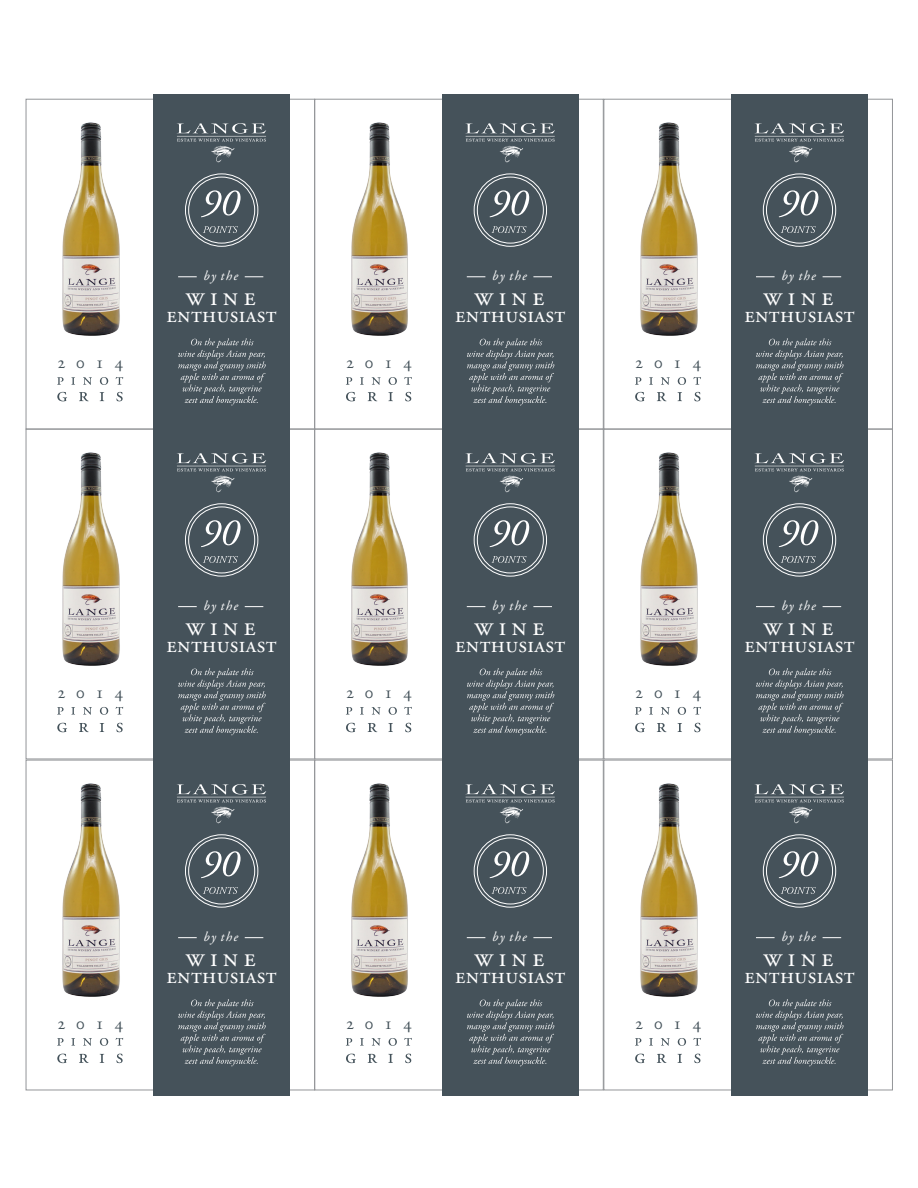
<style>
.page{position:relative;width:918px;height:1188px;background:#fff}
.page>*{position:absolute;margin:0;border:0;box-sizing:border-box;transform-origin:0 0}
.wine___fare_-_wine_n{font:26.7px "Adobe Garamond Pro";letter-spacing:.2em;color:#fff}
.wine___fare_-_wine_n-2{font:23.25px "Adobe Garamond Pro";letter-spacing:.015em;color:#fff}
.wine___fare_-_wine_n-3{font:17.7px "Adobe Garamond Pro";letter-spacing:.595em;color:#44525a}
.wine___fare_-_wine_n-4{font:italic 13.35px "Adobe Garamond Pro";letter-spacing:.1em;color:#fff}
</style>
<div class="page">
<div style="left:314px;top:99px;width:290px;height:330px;border:1px solid #939598"></div>
<div style="left:314px;top:429px;width:290px;height:330px;border:1px solid #939598"></div>
<div style="left:604px;top:99px;width:289px;height:330px;border:1px solid #939598"></div>
<div style="left:604px;top:429px;width:289px;height:330px;border:1px solid #939598"></div>
<div style="left:154px;top:94px;width:136px;height:340px;background:#45525a"></div>
<div style="left:154px;top:424px;width:136px;height:340px;background:#45525a"></div>
<div style="left:442px;top:94px;width:136px;height:340px;background:#45525a"></div>
<div style="left:442px;top:424px;width:136px;height:340px;background:#45525a"></div>
<div style="left:731px;top:94px;width:137px;height:340px;background:#45525a"></div>
<div style="left:731px;top:424px;width:137px;height:340px;background:#45525a"></div>
<svg style="left:57px;top:392px;width:66px;height:9px"></svg>
<svg style="left:57px;top:723px;width:66px;height:9px"></svg>
<svg style="left:57px;top:1054px;width:66px;height:9px"></svg>
<svg style="left:346px;top:392px;width:65px;height:9px"></svg>
<svg style="left:346px;top:723px;width:65px;height:9px"></svg>
<svg style="left:346px;top:1054px;width:65px;height:9px"></svg>
<svg style="left:635px;top:392px;width:65px;height:9px"></svg>
<svg style="left:635px;top:723px;width:65px;height:9px"></svg>
<svg style="left:635px;top:1054px;width:65px;height:9px"></svg>
<svg style="left:57px;top:377px;width:66px;height:8px"></svg>
<svg style="left:57px;top:707px;width:66px;height:8px"></svg>
<svg style="left:346px;top:377px;width:66px;height:8px"></svg>
<svg style="left:346px;top:707px;width:66px;height:8px"></svg>
<svg style="left:635px;top:377px;width:66px;height:8px"></svg>
<svg style="left:635px;top:707px;width:66px;height:8px"></svg>
<img style="left:62px;top:122px;width:58px;height:214px">
<img style="left:62px;top:452px;width:58px;height:214px">
<img style="left:351px;top:122px;width:57px;height:214px">
<img style="left:351px;top:452px;width:57px;height:214px">
<img style="left:640px;top:122px;width:58px;height:214px">
<img style="left:640px;top:452px;width:58px;height:214px">
<svg style="left:177px;top:123px;width:89px;height:40px"></svg>
<svg style="left:177px;top:453px;width:89px;height:40px"></svg>
<svg style="left:465px;top:123px;width:90px;height:40px"></svg>
<svg style="left:465px;top:453px;width:90px;height:40px"></svg>
<svg style="left:755px;top:123px;width:89px;height:40px"></svg>
<svg style="left:755px;top:453px;width:89px;height:40px"></svg>
<svg style="left:178px;top:338px;width:88px;height:67px"></svg>
<svg style="left:178px;top:668px;width:88px;height:67px"></svg>
<svg style="left:467px;top:338px;width:87px;height:67px"></svg>
<svg style="left:467px;top:668px;width:87px;height:67px"></svg>
<svg style="left:756px;top:338px;width:88px;height:67px"></svg>
<svg style="left:756px;top:668px;width:88px;height:67px"></svg>
<svg style="left:201px;top:190px;width:40px;height:27px"></svg>
<svg style="left:201px;top:520px;width:40px;height:27px"></svg>
<svg style="left:490px;top:190px;width:39px;height:27px"></svg>
<svg style="left:490px;top:520px;width:39px;height:27px"></svg>
<svg style="left:779px;top:190px;width:39px;height:27px"></svg>
<svg style="left:779px;top:520px;width:39px;height:27px"></svg>
<svg style="left:203px;top:226px;width:35px;height:7px"></svg>
<svg style="left:203px;top:556px;width:35px;height:7px"></svg>
<svg style="left:492px;top:226px;width:35px;height:7px"></svg>
<svg style="left:492px;top:556px;width:35px;height:7px"></svg>
<svg style="left:781px;top:226px;width:35px;height:7px"></svg>
<svg style="left:781px;top:556px;width:35px;height:7px"></svg>
<div style="left:185px;top:174px;width:73px;height:73px;border:1px solid #fff;border-radius:50%"></div>
<div style="left:188px;top:177px;width:67px;height:66px;border:1px solid #fff;border-radius:50%"></div>
<div style="left:185px;top:503px;width:73px;height:73px;border:1px solid #fff;border-radius:50%"></div>
<div style="left:188px;top:507px;width:67px;height:66px;border:1px solid #fff;border-radius:50%"></div>
<div style="left:474px;top:174px;width:73px;height:73px;border:1px solid #fff;border-radius:50%"></div>
<div style="left:477px;top:177px;width:67px;height:66px;border:1px solid #fff;border-radius:50%"></div>
<div style="left:474px;top:503px;width:73px;height:73px;border:1px solid #fff;border-radius:50%"></div>
<div style="left:477px;top:507px;width:67px;height:66px;border:1px solid #fff;border-radius:50%"></div>
<div style="left:763px;top:174px;width:73px;height:73px;border:1px solid #fff;border-radius:50%"></div>
<div style="left:766px;top:177px;width:67px;height:66px;border:1px solid #fff;border-radius:50%"></div>
<div style="left:763px;top:503px;width:73px;height:73px;border:1px solid #fff;border-radius:50%"></div>
<div style="left:766px;top:507px;width:67px;height:66px;border:1px solid #fff;border-radius:50%"></div>
<svg style="left:245px;top:276px;width:18px;height:1px"></svg>
<svg style="left:178px;top:276px;width:19px;height:1px"></svg>
<svg style="left:245px;top:606px;width:18px;height:1px"></svg>
<svg style="left:178px;top:606px;width:19px;height:1px"></svg>
<svg style="left:533px;top:276px;width:19px;height:1px"></svg>
<svg style="left:467px;top:276px;width:18px;height:1px"></svg>
<svg style="left:533px;top:606px;width:19px;height:1px"></svg>
<svg style="left:467px;top:606px;width:18px;height:1px"></svg>
<svg style="left:823px;top:276px;width:18px;height:1px"></svg>
<svg style="left:756px;top:276px;width:19px;height:1px"></svg>
<svg style="left:823px;top:606px;width:18px;height:1px"></svg>
<svg style="left:756px;top:606px;width:19px;height:1px"></svg>
<div style="left:314px;top:760px;width:290px;height:330px;border:1px solid #939598"></div>
<div style="left:604px;top:760px;width:289px;height:330px;border:1px solid #939598"></div>
<div style="left:154px;top:755px;width:136px;height:340px;background:#45525a"></div>
<div style="left:442px;top:755px;width:136px;height:340px;background:#45525a"></div>
<div style="left:731px;top:755px;width:137px;height:340px;background:#45525a"></div>
<svg style="left:57px;top:1038px;width:66px;height:8px"></svg>
<svg style="left:346px;top:1038px;width:66px;height:8px"></svg>
<svg style="left:635px;top:1038px;width:66px;height:8px"></svg>
<img style="left:62px;top:783px;width:58px;height:214px">
<img style="left:351px;top:783px;width:57px;height:214px">
<img style="left:640px;top:783px;width:58px;height:214px">
<svg style="left:177px;top:784px;width:89px;height:40px"></svg>
<svg style="left:465px;top:784px;width:90px;height:40px"></svg>
<svg style="left:755px;top:784px;width:89px;height:40px"></svg>
<svg style="left:178px;top:999px;width:88px;height:67px"></svg>
<svg style="left:467px;top:999px;width:87px;height:67px"></svg>
<svg style="left:756px;top:999px;width:88px;height:67px"></svg>
<svg style="left:201px;top:851px;width:40px;height:27px"></svg>
<svg style="left:490px;top:851px;width:39px;height:27px"></svg>
<svg style="left:779px;top:851px;width:39px;height:27px"></svg>
<svg style="left:203px;top:887px;width:35px;height:7px"></svg>
<svg style="left:492px;top:887px;width:35px;height:7px"></svg>
<svg style="left:781px;top:887px;width:35px;height:7px"></svg>
<div style="left:185px;top:834px;width:73px;height:73px;border:1px solid #fff;border-radius:50%"></div>
<div style="left:188px;top:838px;width:67px;height:66px;border:1px solid #fff;border-radius:50%"></div>
<div style="left:474px;top:834px;width:73px;height:73px;border:1px solid #fff;border-radius:50%"></div>
<div style="left:477px;top:838px;width:67px;height:66px;border:1px solid #fff;border-radius:50%"></div>
<div style="left:763px;top:834px;width:73px;height:73px;border:1px solid #fff;border-radius:50%"></div>
<div style="left:766px;top:838px;width:67px;height:66px;border:1px solid #fff;border-radius:50%"></div>
<svg style="left:245px;top:937px;width:18px;height:1px"></svg>
<svg style="left:178px;top:937px;width:19px;height:1px"></svg>
<svg style="left:533px;top:937px;width:19px;height:1px"></svg>
<svg style="left:467px;top:937px;width:18px;height:1px"></svg>
<svg style="left:823px;top:937px;width:18px;height:1px"></svg>
<svg style="left:756px;top:937px;width:19px;height:1px"></svg>
<p class="wine___fare_-_wine_n-3" style="left:57px;top:351px;width:68px">2014</p>
<p class="wine___fare_-_wine_n-4" style="left:204px;top:268px;width:36px">by the</p>
<p class="wine___fare_-_wine_n" style="left:186px;top:281px;width:71px">wine</p>
<p class="wine___fare_-_wine_n-2" style="left:167px;top:300px;width:112px">enthusiast</p>
<p class="wine___fare_-_wine_n-3" style="left:346px;top:351px;width:68px">2014</p>
<p class="wine___fare_-_wine_n-4" style="left:492px;top:268px;width:36px">by the</p>
<p class="wine___fare_-_wine_n" style="left:474px;top:281px;width:71px">wine</p>
<p class="wine___fare_-_wine_n-2" style="left:455px;top:300px;width:112px">enthusiast</p>
<p class="wine___fare_-_wine_n-3" style="left:635px;top:351px;width:68px">2014</p>
<p class="wine___fare_-_wine_n-4" style="left:781px;top:268px;width:36px">by the</p>
<p class="wine___fare_-_wine_n" style="left:764px;top:281px;width:71px">wine</p>
<p class="wine___fare_-_wine_n-2" style="left:744px;top:300px;width:112px">enthusiast</p>
<p class="wine___fare_-_wine_n-3" style="left:57px;top:681px;width:68px">2014</p>
<p class="wine___fare_-_wine_n-4" style="left:204px;top:598px;width:36px">by the</p>
<p class="wine___fare_-_wine_n" style="left:186px;top:611px;width:71px">wine</p>
<p class="wine___fare_-_wine_n-2" style="left:167px;top:630px;width:112px">enthusiast</p>
<p class="wine___fare_-_wine_n-3" style="left:346px;top:681px;width:68px">2014</p>
<p class="wine___fare_-_wine_n-4" style="left:492px;top:598px;width:36px">by the</p>
<p class="wine___fare_-_wine_n" style="left:474px;top:611px;width:71px">wine</p>
<p class="wine___fare_-_wine_n-2" style="left:455px;top:630px;width:112px">enthusiast</p>
<p class="wine___fare_-_wine_n-3" style="left:635px;top:681px;width:68px">2014</p>
<p class="wine___fare_-_wine_n-4" style="left:781px;top:598px;width:36px">by the</p>
<p class="wine___fare_-_wine_n" style="left:764px;top:611px;width:71px">wine</p>
<p class="wine___fare_-_wine_n-2" style="left:744px;top:630px;width:112px">enthusiast</p>
<p class="wine___fare_-_wine_n-4" style="left:204px;top:929px;width:36px">by the</p>
<p class="wine___fare_-_wine_n" style="left:186px;top:942px;width:71px">wine</p>
<p class="wine___fare_-_wine_n-2" style="left:167px;top:961px;width:112px">enthusiast</p>
<p class="wine___fare_-_wine_n-4" style="left:492px;top:929px;width:36px">by the</p>
<p class="wine___fare_-_wine_n" style="left:474px;top:942px;width:71px">wine</p>
<p class="wine___fare_-_wine_n-2" style="left:455px;top:961px;width:112px">enthusiast</p>
<p class="wine___fare_-_wine_n-3" style="left:57px;top:1012px;width:68px">2014</p>
<p class="wine___fare_-_wine_n-3" style="left:346px;top:1012px;width:68px">2014</p>
<p class="wine___fare_-_wine_n-3" style="left:635px;top:1012px;width:68px">2014</p>
<p class="wine___fare_-_wine_n-4" style="left:781px;top:929px;width:36px">by the</p>
<p class="wine___fare_-_wine_n" style="left:764px;top:942px;width:71px">wine</p>
<p class="wine___fare_-_wine_n-2" style="left:744px;top:961px;width:112px">enthusiast</p>
</div>
